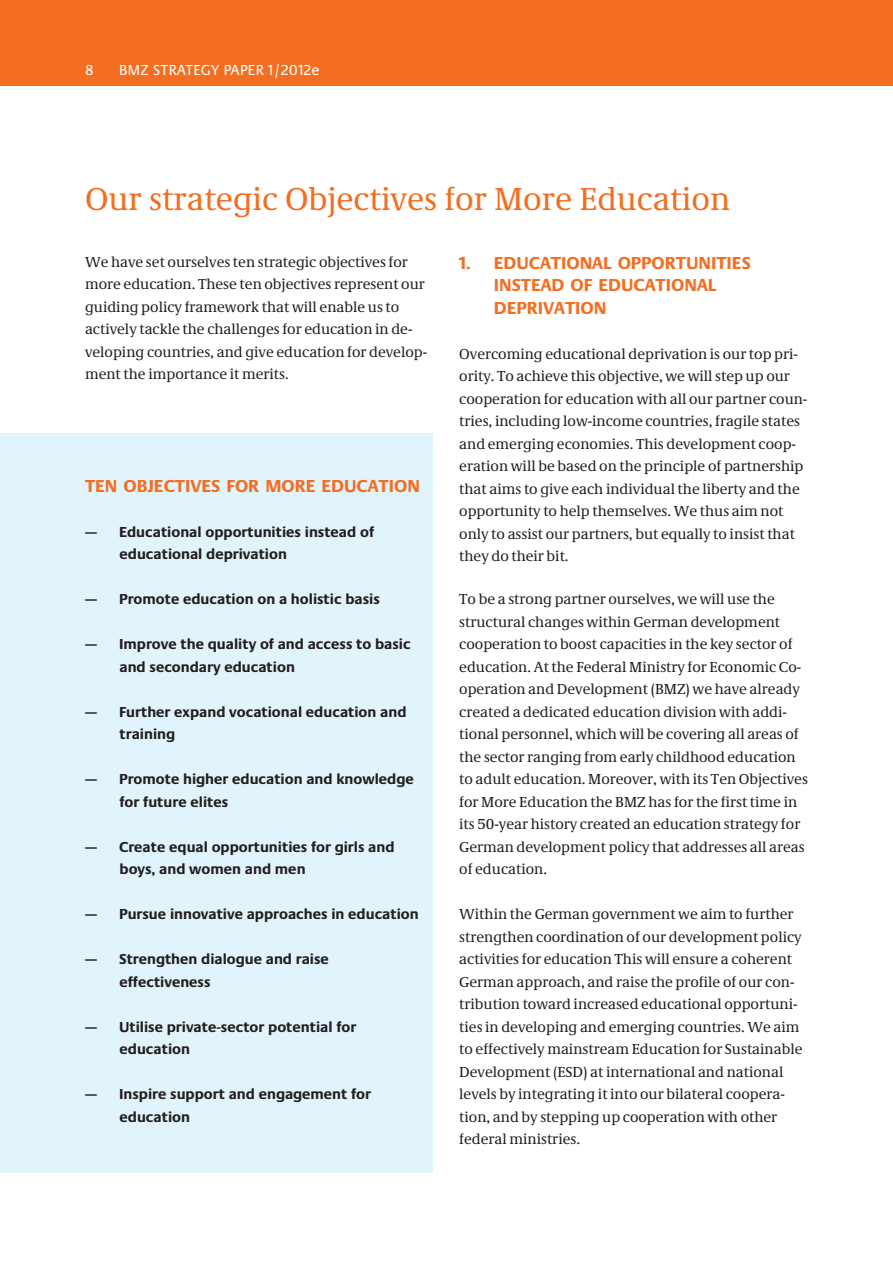
<style>
.page{position:relative;width:893px;height:1263px;background:#fff}
.page>*{position:absolute;margin:0;border:0;box-sizing:border-box;transform-origin:0 0}
.t1{font:33px "Neue Demos";color:#f36e21}
.t2{font:700 18px "Neue Praxis";letter-spacing:.115em;color:#f36e21}
.t3{font:700 18px "Neue Praxis";letter-spacing:.025em;color:#f36e21}
.t4{font:15px/22.5px "Neue Demos";color:#231f20}
.t5{font:700 15px/22.5px "Neue Praxis";color:#231f20}
.t6{font:15px "Neue Praxis";letter-spacing:.025em;color:#fff}
</style>
<div class="page">
<div style="left:0;top:0;width:893px;height:85px;background:#f36e21"></div>
<div style="left:0;top:433px;width:432px;height:740px;background:#e1f4fc"></div>
<p class="t6" style="left:85px;top:61px;width:10px">8</p>
<p class="t6" style="left:119px;top:61px;width:202px">BMZ STRATEGY PAPER 1/2012E</p>
<h1 class="t1" style="left:85px;top:179px;width:647px">Our strategic Objectives for More Education</h1>
<p class="t4" style="left:85px;top:250px;width:344px">We have set ourselves ten strategic objectives for more education. These ten objectives represent our guiding policy framework that will enable us to actively tackle the challenges for education in de&shy;veloping countries, and give education for develop&shy;ment the importance it merits.</p>
<p class="t3" style="left:85px;top:475px;width:294px">Ten Objectives for More Educatio</p>
<p class="t2" style="left:407px;top:475px;width:14px">n</p>
<p class="t5" style="left:120px;top:520px;width:256px;text-indent:-34px">— Educational opportunities instead of educational deprivation</p>
<p class="t5" style="left:85px;top:588px;width:296px">— Promote education on a holistic basis</p>
<p class="t5" style="left:120px;top:633px;width:293px;text-indent:-34px">— Improve the quality of and access to basic and secondary education</p>
<p class="t5" style="left:120px;top:700px;width:288px;text-indent:-34px">— Further expand vocational education and training</p>
<p class="t5" style="left:120px;top:768px;width:296px;text-indent:-34px">— Promote higher education and knowledge for future elites</p>
<p class="t5" style="left:120px;top:835px;width:276px;text-indent:-34px">— Create equal opportunities for girls and boys, and women and men</p>
<p class="t5" style="left:85px;top:903px;width:335px">— Pursue innovative approaches in education</p>
<p class="t5" style="left:120px;top:948px;width:211px;text-indent:-34px">— Strengthen dialogue and raise effectiveness</p>
<p class="t5" style="left:120px;top:1015px;width:238px;text-indent:-34px">— Utilise private-sector potential for education</p>
<p class="t5" style="left:120px;top:1083px;width:253px;text-indent:-34px">— Inspire support and engagement for education</p>
<p class="t2" style="left:459px;top:252px;width:92px">1. educatio</p>
<p class="t2" style="left:580px;top:252px;width:51px">nal oppo</p>
<p class="t2" style="left:665px;top:252px;width:55px">rtunitie</p>
<p class="t2" style="left:742px;top:252px;width:11px">s</p>
<p class="t2" style="left:494px;top:274px;width:162px">instead of educatio</p>
<p class="t2" style="left:684px;top:274px;width:30px">nal</p>
<p class="t2" style="left:494px;top:297px;width:72px">deprivatio</p>
<p class="t2" style="left:594px;top:297px;width:14px">n</p>
<p class="t4" style="left:459px;top:342px;width:350px">Overcoming educational deprivation is our top pri&shy;ority. To achieve this objective, we will step up our cooperation for education with all our partner coun&shy;tries, including low-income countries, fragile states and emerging economies. This development coop&shy;eration will be based on the principle of partnership that aims to give each individual the liberty and the opportunity to help themselves. We thus aim not only to assist our partners, but equally to insist that they do their bit.</p>
<p class="t4" style="left:459px;top:588px;width:350px">To be a strong partner ourselves, we will use the structural changes within German development cooperation to boost capacities in the key sector of education. At the Federal Ministry for Economic Co&shy;operation and Development (BMZ) we have already created a dedicated education division with addi&shy;tional personnel, which will be covering all areas of the sector ranging from early childhood education to adult education. Moreover, with its Ten Objectives for More Education the BMZ has for the first time in its 50-year history created an education strategy for German development policy that addresses all areas of education.</p>
<p class="t4" style="left:459px;top:903px;width:345px">Within the German government we aim to further strengthen coordination of our development policy activities for education This will ensure a coherent German approach, and raise the profile of our con&shy;tribution toward increased educational opportuni&shy;ties in developing and emerging countries. We aim to effectively mainstream Education for Sustainable Development (ESD) at international and national levels by integrating it into our bilateral coopera&shy;tion, and by stepping up cooperation with other federal ministries.</p>
</div>
